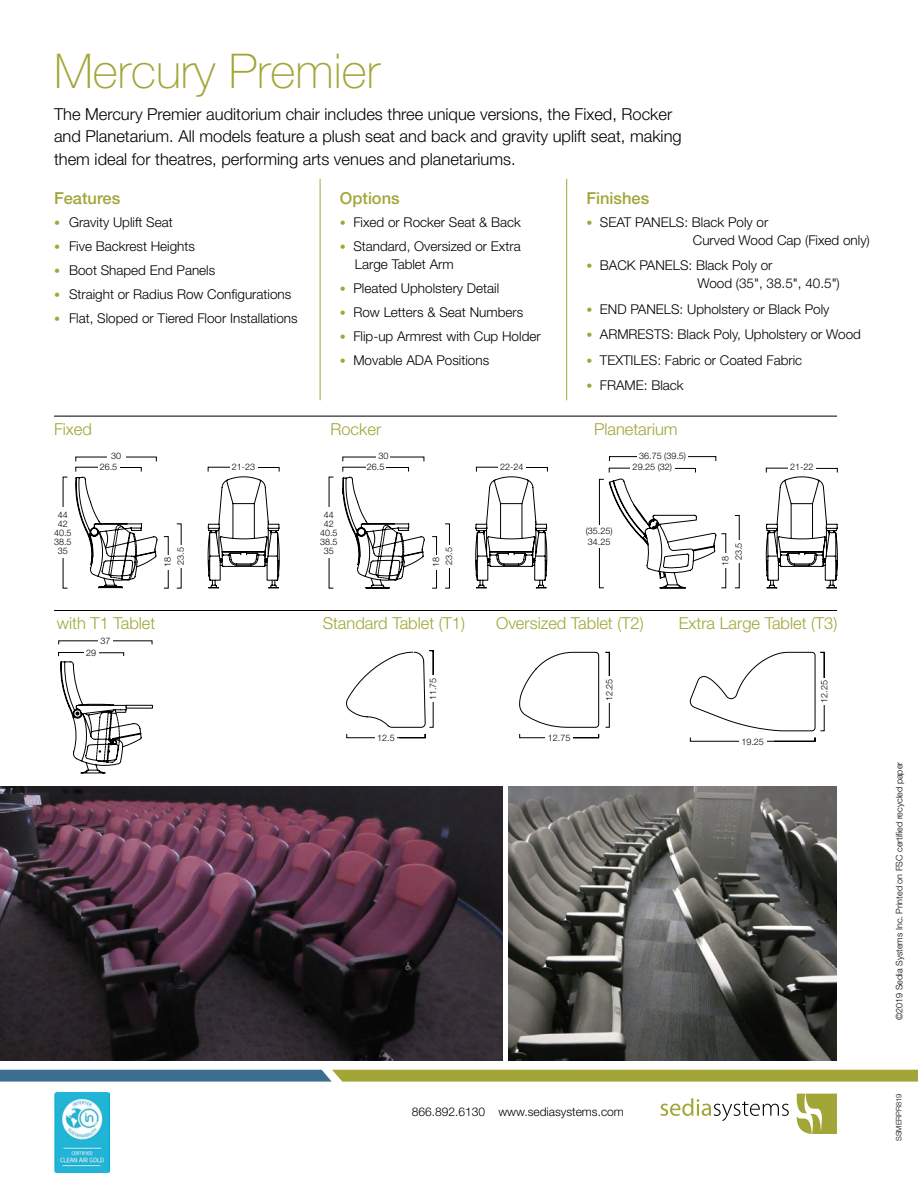
<style>
.page{position:relative;width:918px;height:1188px;background:#fff}
.page>*{position:absolute;margin:0;border:0;box-sizing:border-box;transform-origin:0 0}
.t1{font:100 48px "Helvetica Neue LT Std";color:#a1a637}
.t2{font:300 16.5px/22.5px "Helvetica Neue LT Std";color:#000}
.t3{font:300 16.5px "Helvetica Neue LT Std";color:#a1a637}
.t4{font:500 16.5px "Helvetica Neue LT Std";color:#a1a637}
.t5{font:300 13.5px/18px "Helvetica Neue LT Std";color:#000}
.t6{font:300 12px "Helvetica Neue LT Std";color:#000}
.t7{font:300 9px/9px "Helvetica Neue LT Std";color:#000;text-align:center}
.t8{font:300 7.5px "Helvetica Neue LT Std";color:#000}
.s1{font-size:12px;color:#a1a637}
</style>
<div class="page">
<img style="left:509px;top:787px;width:328px;height:273px">
<svg style="left:797px;top:1094px;width:40px;height:40px"></svg>
<svg style="left:660px;top:1098px;width:129px;height:23px"></svg>
<svg style="left:0;top:1070px;width:918px;height:12px;background:#82965e"></svg>
<hr style="left:54px;top:416px;width:783px;height:1px;background:#000">
<svg style="left:609px;top:468px;width:87px;height:5px"></svg>
<svg style="left:329px;top:477px;width:5px;height:112px"></svg>
<svg style="left:609px;top:456px;width:107px;height:5px"></svg>
<svg style="left:734px;top:515px;width:6px;height:73px"></svg>
<svg style="left:599px;top:479px;width:127px;height:109px"></svg>
<img style="left:0;top:787px;width:502px;height:273px">
<hr style="left:54px;top:610px;width:783px;height:1px;background:#000">
<svg style="left:605px;top:652px;width:5px;height:76px"></svg>
<svg style="left:346px;top:734px;width:80px;height:4px"></svg>
<svg style="left:519px;top:734px;width:80px;height:4px"></svg>
<svg style="left:346px;top:650px;width:88px;height:78px"></svg>
<svg style="left:519px;top:652px;width:80px;height:76px"></svg>
<hr style="left:320px;top:179px;width:1px;height:221px;background:#a1a637">
<hr style="left:566px;top:179px;width:1px;height:221px;background:#a1a637">
<svg style="left:342px;top:457px;width:206px;height:132px"></svg>
<svg style="left:766px;top:468px;width:72px;height:120px"></svg>
<svg style="left:58px;top:457px;width:222px;height:317px"></svg>
<div style="left:126px;top:705px;width:27px;height:3px;border:1px solid #000101"></div>
<svg style="left:690px;top:737px;width:125px;height:5px"></svg>
<div style="left:739px;top:738px;width:27px;height:7px;background:#fff"></div>
<svg style="left:690px;top:652px;width:135px;height:79px"></svg>
<img style="left:54px;top:1093px;width:56px;height:80px">
<div style="left:630px;top:464px;width:44px;height:8px;background:#fff"></div>
<div style="left:98px;top:464px;width:21px;height:8px;background:#fff"></div>
<div style="left:637px;top:452px;width:51px;height:8px;background:#fff"></div>
<div style="left:107px;top:453px;width:18px;height:8px;background:#fff"></div>
<div style="left:722px;top:553px;width:8px;height:15px;background:#fff"></div>
<div style="left:165px;top:555px;width:7px;height:15px;background:#fff"></div>
<div style="left:54px;top:507px;width:18px;height:51px;background:#fff"></div>
<div style="left:320px;top:507px;width:18px;height:51px;background:#fff"></div>
<div style="left:585px;top:525px;width:28px;height:23px;background:#fff"></div>
<div style="left:736px;top:541px;width:7px;height:22px;background:#fff"></div>
<div style="left:177px;top:545px;width:8px;height:22px;background:#fff"></div>
<div style="left:375px;top:735px;width:22px;height:6px;background:#fff"></div>
<div style="left:546px;top:735px;width:27px;height:6px;background:#fff"></div>
<div style="left:430px;top:676px;width:6px;height:26px;background:#fff"></div>
<div style="left:606px;top:676px;width:6px;height:27px;background:#fff"></div>
<div style="left:498px;top:464px;width:28px;height:8px;background:#fff"></div>
<div style="left:366px;top:464px;width:19px;height:8px;background:#fff"></div>
<div style="left:377px;top:453px;width:13px;height:8px;background:#fff"></div>
<div style="left:433px;top:555px;width:8px;height:15px;background:#fff"></div>
<div style="left:446px;top:545px;width:8px;height:22px;background:#fff"></div>
<h1 class="t1" style="left:54px;top:44px;width:328px">Mercury Premier</h1>
<p class="t2" style="left:54px;top:102px;width:629px">The Mercury Premier auditorium chair includes three unique versions, the Fixed, Rocker and Planetarium. All models feature a plush seat and back and gravity uplift seat, making them ideal for theatres, performing arts venues and planetariums.</p>
<p class="t4" style="left:340px;top:188px;width:61px">Options</p>
<p class="t5" style="left:340px;top:212px;width:183px"><span class="s1">•</span> Fixed or Rocker Seat &amp; Back</p>
<p class="t5" style="left:355px;top:236px;width:167px;text-indent:-15px"><span class="s1">•</span> Standard, Oversized or Extra<br>Large Tablet Arm</p>
<p class="t5" style="left:340px;top:278px;width:161px"><span class="s1">•</span> Pleated Upholstery Detail</p>
<p class="t5" style="left:340px;top:302px;width:185px"><span class="s1">•</span> Row Letters &amp; Seat Numbers</p>
<p class="t5" style="left:340px;top:326px;width:202px"><span class="s1">•</span> Flip-up Armrest with Cup Holder</p>
<p class="t5" style="left:340px;top:350px;width:151px"><span class="s1">•</span> Movable ADA Positions</p>
<p class="t4" style="left:54px;top:188px;width:68px">Features</p>
<p class="t5" style="left:54px;top:212px;width:120px"><span class="s1">•</span> Gravity Uplift Seat</p>
<p class="t5" style="left:54px;top:236px;width:143px"><span class="s1">•</span> Five Backrest Heights</p>
<p class="t5" style="left:54px;top:260px;width:163px"><span class="s1">•</span> Boot Shaped End Panels</p>
<p class="t5" style="left:54px;top:284px;width:239px"><span class="s1">•</span> Straight or Radius Row Configurations</p>
<p class="t5" style="left:54px;top:308px;width:245px"><span class="s1">•</span> Flat, Sloped or Tiered Floor Installations</p>
<p class="t4" style="left:586px;top:188px;width:64px">Finishes</p>
<p class="t5" style="left:693px;top:212px;width:179px;text-indent:-106px"><span class="s1">•</span> SEAT PANELS: Black Poly or<br>Curved Wood Cap (Fixed only)</p>
<p class="t5" style="left:697px;top:256px;width:144px;text-indent:-111px"><span class="s1">•</span> BACK PANELS: Black Poly or<br>Wood (35", 38.5", 40.5")</p>
<p class="t5" style="left:586px;top:299px;width:245px"><span class="s1">•</span> END PANELS: Upholstery or Black Poly</p>
<p class="t5" style="left:586px;top:325px;width:276px"><span class="s1">•</span> ARMRESTS: Black Poly, Upholstery or Wood</p>
<p class="t5" style="left:586px;top:350px;width:217px"><span class="s1">•</span> TEXTILES: Fabric or Coated Fabric</p>
<p class="t5" style="left:586px;top:376px;width:99px"><span class="s1">•</span> FRAME: Black</p>
<p class="t3" style="left:54px;top:419px;width:39px">Fixed</p>
<p class="t3" style="left:330px;top:419px;width:52px">Rocker</p>
<p class="t3" style="left:594px;top:419px;width:85px">Planetarium</p>
<p class="t7" style="left:111px;top:451px;width:12px">30</p>
<p class="t7" style="left:639px;top:451px;width:48px">36.75 (39.5)</p>
<p class="t7" style="left:378px;top:451px;width:12px">30</p>
<p class="t7" style="left:100px;top:462px;width:19px">26.5</p>
<p class="t7" style="left:633px;top:463px;width:41px">29.25 (32)</p>
<p class="t7" style="left:367px;top:462px;width:19px">26.5</p>
<p class="t7" style="left:500px;top:462px;width:25px">22-24</p>
<p class="t7" style="left:232px;top:462px;width:25px">21-23</p>
<p class="t7" style="left:790px;top:463px;width:25px">21-22</p>
<p class="t7" style="left:54px;top:510px;width:19px">44<br>42<br>40.5<br>38.5<br>35</p>
<p class="t7" style="left:320px;top:510px;width:19px">44<br>42<br>40.5<br>38.5<br>35</p>
<p class="t7" style="left:586px;top:526px;width:28px;line-height:10.5px;text-align:left">(35.25)<br>34.25</p>
<p class="t7" style="left:734px;top:560px;width:19px;rotate:-90deg">23.5</p>
<p class="t7" style="left:176px;top:565px;width:19px;rotate:-90deg">23.5</p>
<p class="t7" style="left:429px;top:567px;width:22px;line-height:12.9px;text-align:left;rotate:-90deg">18<br>23.5</p>
<p class="t7" style="left:163px;top:567px;width:12px;rotate:-90deg">18</p>
<p class="t7" style="left:721px;top:566px;width:12px;rotate:-90deg">18</p>
<p class="t3" style="left:57px;top:613px;width:100px">with T1 Tablet</p>
<p class="t7" style="left:86px;top:648px;width:12px">29</p>
<p class="t7" style="left:100px;top:636px;width:12px">37</p>
<p class="t3" style="left:323px;top:613px;width:144px">Standard Tablet (T1)</p>
<p class="t3" style="left:496px;top:613px;width:149px">Oversized Tablet (T2)</p>
<p class="t3" style="left:679px;top:613px;width:160px">Extra Large Tablet (T3)</p>
<p class="t7" style="left:428px;top:700px;width:24px;rotate:-90deg">11.75</p>
<p class="t7" style="left:605px;top:701px;width:24px;rotate:-90deg">12.25</p>
<p class="t7" style="left:377px;top:733px;width:19px">12.5</p>
<p class="t7" style="left:548px;top:733px;width:24px">12.75</p>
<p class="t7" style="left:741px;top:737px;width:24px">19.25</p>
<p class="t7" style="left:819px;top:703px;width:24px;rotate:-90deg">12.25</p>
<p class="t7" style="left:895px;top:1020px;width:260px;rotate:-90deg">©2019 Sedia Systems Inc. Printed on FSC certified recycled paper</p>
<p class="t6" style="left:412px;top:1104px;width:214px">866.892.6130 www.sediasystems.com</p>
<p class="t8" style="left:894px;top:1141px;width:49px;rotate:-90deg">SSMERPR819</p>
</div>
